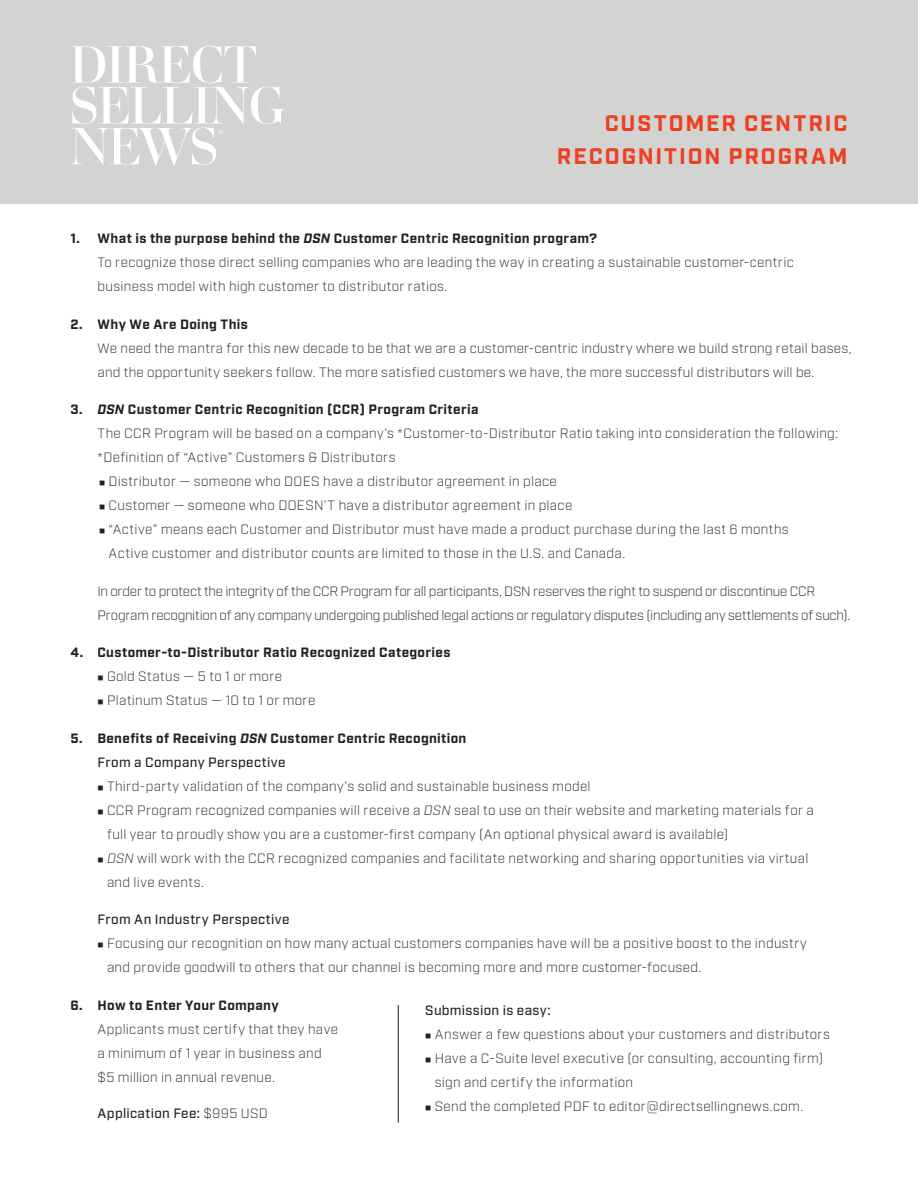
<style>
.page{position:relative;width:918px;height:1188px;background:#fff}
.page>*{position:absolute;margin:0;border:0;box-sizing:border-box;transform-origin:0 0}
.HEADINGS{font:700 22.5px/33px "Industry";letter-spacing:.085em;color:#ef3e22;text-align:right}
.body_copy{font:300 13.5px/24px "Industry";letter-spacing:.025em;color:#231f20}
.body_copy-2{font:300 13.5px/24px "Industry";letter-spacing:-.015em;color:#231f20}
.body_copy-3{font:700 13.5px/24px "Industry";letter-spacing:.025em;color:#231f20}
.body_copy-4{font:500 13.5px "Industry";letter-spacing:.025em;color:#231f20}
.s1{font-weight:700}
.s2{font-weight:700;font-style:italic}
.s3{font-style:italic}
.s4{font-weight:500}
.s5{font-weight:300}
</style>
<div class="page">
<div style="left:0;top:0;width:918px;height:203px;background:#d3d3d1"></div>
<svg style="left:71px;top:46px;width:214px;height:120px"></svg>
<hr style="left:398px;top:1005px;width:1px;height:118px;background:#231f20">
<p class="HEADINGS" style="left:557px;top:108px;width:292px">CUSTOMER CENTRIC<br>RECOGNITION PROGRAM</p>
<p class="body_copy" style="left:98px;top:227px;width:698px;text-indent:-27px"><span class="s1">1. What is the purpose behind the</span> <span class="s2">DSN</span> <span class="s1">Customer Centric Recognition program?<br></span>To recognize those direct selling companies who are leading the way in creating a sustainable customer-centric business model with high customer to distributor ratios.</p>
<p class="body_copy" style="left:98px;top:312px;width:756px;text-indent:-27px"><span class="s1">2. Why We Are Doing This<br></span>We need the mantra for this new decade to be that we are a customer-centric industry where we build strong retail bases, and the opportunity seekers follow. The more satisfied customers we have, the more successful distributors will be.</p>
<p class="body_copy" style="left:98px;top:398px;width:742px;text-indent:-27px"><span class="s1">3.</span> <span class="s2">DSN</span> <span class="s1">Customer Centric Recognition (CCR) Program Criteria<br></span>The CCR Program will be based on a company’s *Customer-to-Distributor Ratio taking into consideration the following: *Definition of “Active” Customers &amp; Distributors</p>
<p class="body_copy" style="left:99px;top:470px;width:459px">■ Distributor — someone who DOES have a distributor agreement in place</p>
<p class="body_copy" style="left:99px;top:494px;width:475px">■ Customer — someone who DOESN’T have a distributor agreement in place</p>
<p class="body_copy" style="left:109px;top:518px;width:682px;text-indent:-10px">■ “Active” means each Customer and Distributor must have made a product purchase during the last 6 months<br>Active customer and distributor counts are limited to those in the U.S. and Canada.</p>
<p class="body_copy-2" style="left:98px;top:579px;width:754px">In order to protect the integrity of the CCR Program for all participants, DSN reserves the right to suspend or discontinue CCR<br>Program recognition of any company undergoing published legal actions or regulatory disputes (including any settlements of such).</p>
<p class="body_copy-3" style="left:70px;top:641px;width:381px">4. Customer-to-Distributor Ratio Recognized Categories</p>
<p class="body_copy" style="left:98px;top:665px;width:186px">■ Gold Status — 5 to 1 or more</p>
<p class="body_copy" style="left:98px;top:689px;width:219px">■ Platinum Status — 10 to 1 or more</p>
<p class="body_copy-3" style="left:98px;top:727px;width:370px;text-indent:-27px">5. Benefits of Receiving <span class="s3">DSN</span> Customer Centric Recognition<br><span class="s4">From a Company Perspective</span></p>
<p class="body_copy" style="left:98px;top:774px;width:495px">■ Third-party validation of the company’s solid and sustainable business model</p>
<p class="body_copy" style="left:107px;top:798px;width:708px;text-indent:-10px">■ CCR Program recognized companies will receive a <span class="s3">DSN</span> seal to use on their website and marketing materials for a full year to proudly show you are a customer-first company (An optional physical award is available)</p>
<p class="body_copy" style="left:107px;top:846px;width:703px;text-indent:-10px">■ <span class="s3">DSN</span> will work with the CCR recognized companies and facilitate networking and sharing opportunities via virtual and live events.</p>
<p class="body_copy-4" style="left:98px;top:912px;width:194px">From An Industry Perspective</p>
<p class="body_copy" style="left:107px;top:932px;width:701px;text-indent:-10px">■ Focusing our recognition on how many actual customers companies have will be a positive boost to the industry and provide goodwill to others that our channel is becoming more and more customer-focused.</p>
<p class="body_copy" style="left:98px;top:993px;width:242px;text-indent:-27px"><span class="s1">6. How to Enter Your Company<br></span>Applicants must certify that they have a minimum of 1 year in business and $5 million in annual revenue.</p>
<p class="body_copy-4" style="left:98px;top:1105px;width:172px">Application Fee: <span class="s5">$995 USD</span></p>
<p class="body_copy-4" style="left:425px;top:1002px;width:127px">Submission is easy:</p>
<p class="body_copy" style="left:425px;top:1022px;width:406px">■ Answer a few questions about your customers and distributors</p>
<p class="body_copy" style="left:435px;top:1046px;width:390px;text-indent:-10px">■ Have a C-Suite level executive (or consulting, accounting firm) sign and certify the information</p>
<p class="body_copy" style="left:425px;top:1094px;width:380px">■ Send the completed PDF to editor@directsellingnews.com.</p>
</div>
